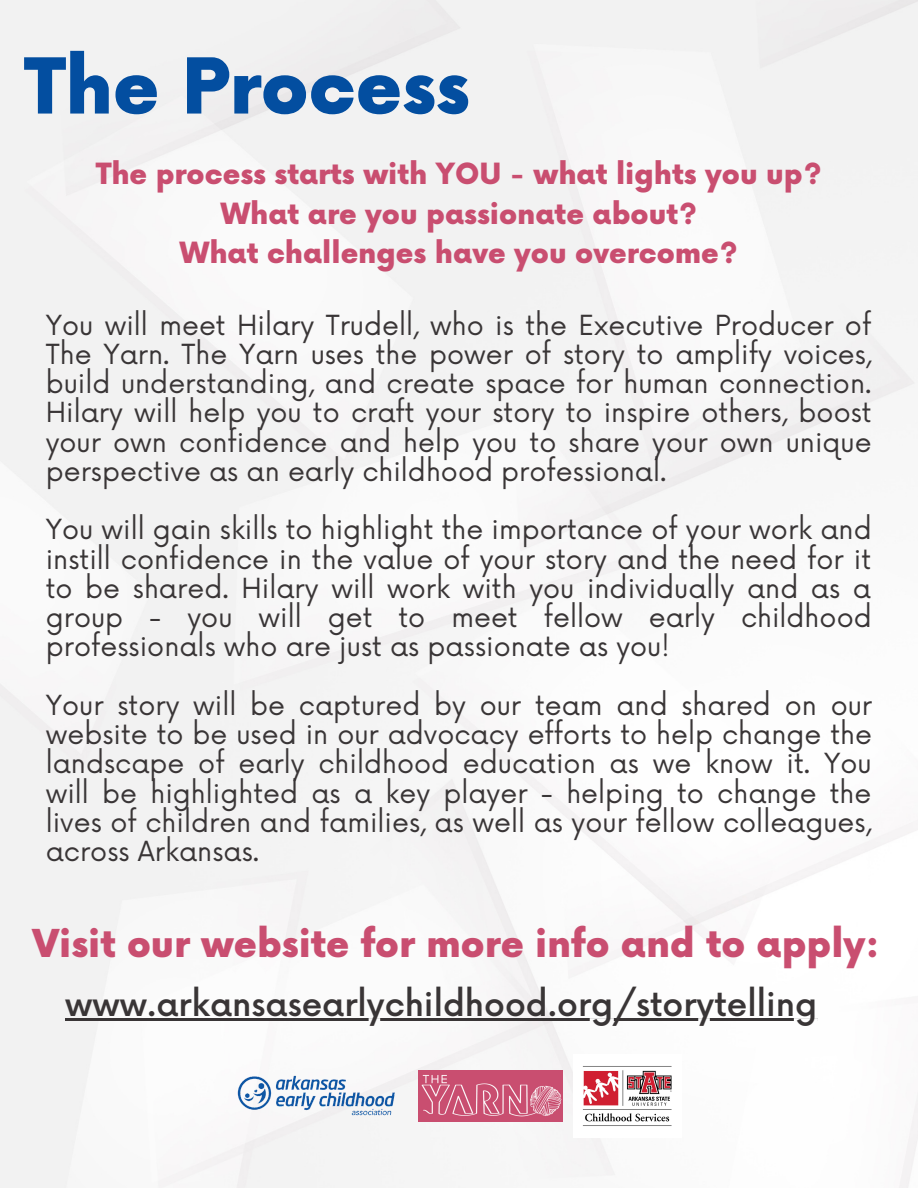
<style>
.page{position:relative;width:918px;height:1188px;background:#f6f6f6}
.page>*{position:absolute;margin:0;border:0;box-sizing:border-box;transform-origin:0 0}
.t1{font:900 75px "Now";color:#034ea0}
.t2{font:900 37.5px "Now";color:#c94e70}
.t3{font:500 33px "Now";color:#393536}
.t4{font:900 28.5px/39.3px "Now";color:#c94e70;text-align:center}
.t5{font:27px/29.2px "Now";color:#393536;text-align:justify}
</style>
<div class="page">
<hr style="left:65px;top:1019px;width:752px;height:2px;background:#393536">
<img style="left:419px;top:1071px;width:144px;height:51px">
<img style="left:237px;top:1073px;width:159px;height:46px">
<img style="left:574px;top:1055px;width:108px;height:83px">
<h1 class="t1" style="left:25px;top:46px;width:446px">The Process</h1>
<p class="t4" style="left:96px;top:156px;width:727px">The process starts with YOU - what lights you up?<br>What are you passionate about?<br>What challenges have you overcome?</p>
<p class="t5" style="left:46px;top:312px;width:827px">You will meet Hilary Trudell, who is the Executive Producer of The Yarn. The Yarn uses the power of story to amplify voices, build understanding, and create space for human connection.<br>Hilary will help you to craft your story to inspire others, boost your own confidence and help you to share your own unique perspective as an early childhood professional.</p>
<p class="t5" style="left:46px;top:516px;width:828px">You will gain skills to highlight the importance of your work and instill confidence in the value of your story and the need for it to be shared. Hilary will work with you individually and as a group - you will get to meet fellow early childhood professionals who are just as passionate as you!</p>
<p class="t5" style="left:46px;top:692px;width:828px">Your story will be captured by our team and shared on our website to be used in our advocacy efforts to help change the landscape of early childhood education as we know it. You will be highlighted as a key player - helping to change the lives of children and families, as well as your fellow colleagues, across Arkansas.</p>
<h2 class="t2" style="left:33px;top:923px;width:848px">Visit our website for more info and to apply:</h2>
<p class="t3" style="left:65px;top:987px;width:754px">www.arkansasearlychildhood.org/storytelling</p>
</div>
